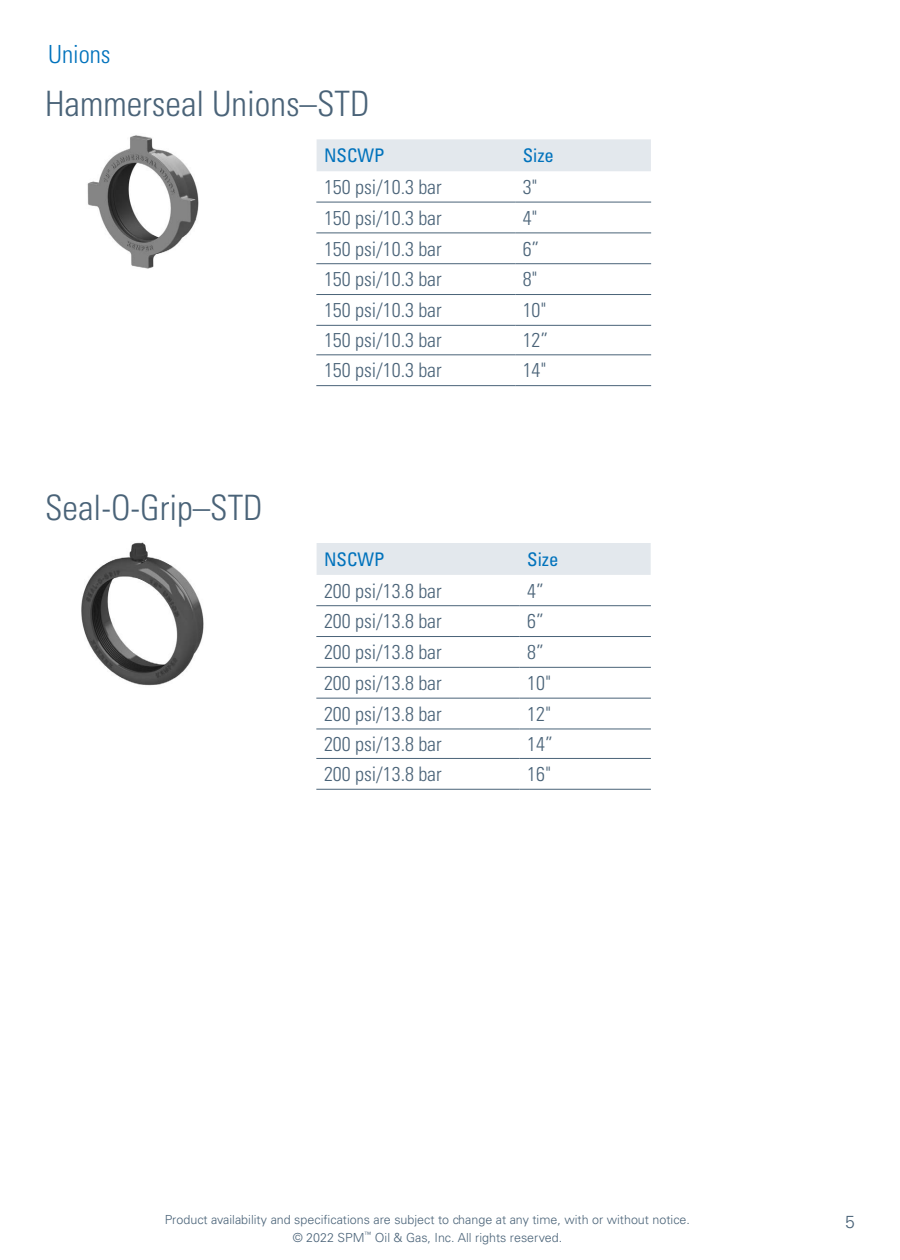
<style>
.page{position:relative;width:900px;height:1260px;background:#fff}
.page>*{position:absolute;margin:0;border:0;box-sizing:border-box;transform-origin:0 0}
.Product_Name-_14_16{font:300 condensed 35px "Univers LT Std";color:#4a6378}
.Product_name_-_10_12{font:300 condensed 25px "Univers LT Std";color:#0072bc}
.Kemper_Table_body_co{font:300 condensed 20px "Univers LT Std";color:#4a6378}
.Table_heading_-_10_1{font:condensed 18.75px "Univers LT Std";color:#0072bc}
.t1{font:300 17.5px "Univers LT Std";color:#4a6378}
.t2{font:300 12.5px "Univers LT Std";color:#4a6378}
</style>
<div class="page">
<img style="left:87px;top:135px;width:112px;height:134px">
<img style="left:81px;top:542px;width:123px;height:144px">
<div style="left:317px;top:139px;width:334px;height:32px;background:#e3e8ed"></div>
<hr style="left:316px;top:202px;width:199px;height:1px;background:#4a6378">
<hr style="left:515px;top:202px;width:136px;height:1px;background:#4a6378">
<hr style="left:316px;top:232px;width:199px;height:1px;background:#4a6378">
<hr style="left:515px;top:232px;width:136px;height:1px;background:#4a6378">
<hr style="left:316px;top:263px;width:199px;height:1px;background:#4a6378">
<hr style="left:515px;top:263px;width:136px;height:1px;background:#4a6378">
<hr style="left:316px;top:294px;width:199px;height:1px;background:#4a6378">
<hr style="left:515px;top:294px;width:136px;height:1px;background:#4a6378">
<hr style="left:316px;top:325px;width:199px;height:1px;background:#4a6378">
<hr style="left:515px;top:325px;width:136px;height:1px;background:#4a6378">
<hr style="left:316px;top:354px;width:199px;height:1px;background:#4a6378">
<hr style="left:515px;top:354px;width:136px;height:1px;background:#4a6378">
<hr style="left:316px;top:385px;width:199px;height:1px;background:#4a6378">
<hr style="left:515px;top:385px;width:136px;height:1px;background:#4a6378">
<div style="left:317px;top:543px;width:334px;height:32px;background:#e3e8ed"></div>
<hr style="left:316px;top:605px;width:204px;height:1px;background:#4a6378">
<hr style="left:520px;top:605px;width:131px;height:1px;background:#4a6378">
<hr style="left:316px;top:636px;width:204px;height:1px;background:#4a6378">
<hr style="left:520px;top:636px;width:131px;height:1px;background:#4a6378">
<hr style="left:316px;top:667px;width:204px;height:1px;background:#4a6378">
<hr style="left:520px;top:667px;width:131px;height:1px;background:#4a6378">
<hr style="left:316px;top:698px;width:204px;height:1px;background:#4a6378">
<hr style="left:520px;top:698px;width:131px;height:1px;background:#4a6378">
<hr style="left:316px;top:729px;width:204px;height:1px;background:#4a6378">
<hr style="left:520px;top:729px;width:131px;height:1px;background:#4a6378">
<hr style="left:316px;top:758px;width:204px;height:1px;background:#4a6378">
<hr style="left:520px;top:758px;width:131px;height:1px;background:#4a6378">
<hr style="left:316px;top:789px;width:204px;height:1px;background:#4a6378">
<hr style="left:520px;top:789px;width:131px;height:1px;background:#4a6378">
<p class="Product_name_-_10_12" style="left:48px;top:39px;width:64px">Unions</p>
<p class="Product_Name-_14_16" style="left:45px;top:82px;width:326px">Hammerseal Unions–STD</p>
<p class="Product_Name-_14_16" style="left:45px;top:486px;width:219px">Seal-O-Grip–STD</p>
<p class="Table_heading_-_10_1" style="left:324px;top:144px;width:62px">NSCWP</p>
<p class="Table_heading_-_10_1" style="left:523px;top:144px;width:33px">Size</p>
<p class="Kemper_Table_body_co" style="left:324px;top:175px;width:119px">150 psi/10.3 bar</p>
<p class="Kemper_Table_body_co" style="left:523px;top:175px;width:17px">3"</p>
<p class="Kemper_Table_body_co" style="left:324px;top:206px;width:119px">150 psi/10.3 bar</p>
<p class="Kemper_Table_body_co" style="left:523px;top:206px;width:17px">4"</p>
<p class="Kemper_Table_body_co" style="left:324px;top:236px;width:119px">150 psi/10.3 bar</p>
<p class="Kemper_Table_body_co" style="left:523px;top:236px;width:18px">6”</p>
<p class="Kemper_Table_body_co" style="left:324px;top:267px;width:119px">150 psi/10.3 bar</p>
<p class="Kemper_Table_body_co" style="left:523px;top:267px;width:17px">8"</p>
<p class="Kemper_Table_body_co" style="left:324px;top:298px;width:119px">150 psi/10.3 bar</p>
<p class="Kemper_Table_body_co" style="left:523px;top:298px;width:25px">10"</p>
<p class="Kemper_Table_body_co" style="left:324px;top:328px;width:119px">150 psi/10.3 bar</p>
<p class="Kemper_Table_body_co" style="left:523px;top:328px;width:27px">12”</p>
<p class="Kemper_Table_body_co" style="left:324px;top:358px;width:119px">150 psi/10.3 bar</p>
<p class="Kemper_Table_body_co" style="left:523px;top:358px;width:25px">14"</p>
<p class="Table_heading_-_10_1" style="left:324px;top:547px;width:62px">NSCWP</p>
<p class="Table_heading_-_10_1" style="left:527px;top:547px;width:33px">Size</p>
<p class="Kemper_Table_body_co" style="left:324px;top:578px;width:119px">200 psi/13.8 bar</p>
<p class="Kemper_Table_body_co" style="left:527px;top:578px;width:18px">4”</p>
<p class="Kemper_Table_body_co" style="left:324px;top:609px;width:119px">200 psi/13.8 bar</p>
<p class="Kemper_Table_body_co" style="left:527px;top:609px;width:18px">6”</p>
<p class="Kemper_Table_body_co" style="left:324px;top:640px;width:119px">200 psi/13.8 bar</p>
<p class="Kemper_Table_body_co" style="left:527px;top:640px;width:18px">8”</p>
<p class="Kemper_Table_body_co" style="left:324px;top:671px;width:119px">200 psi/13.8 bar</p>
<p class="Kemper_Table_body_co" style="left:527px;top:671px;width:25px">10"</p>
<p class="Kemper_Table_body_co" style="left:324px;top:702px;width:119px">200 psi/13.8 bar</p>
<p class="Kemper_Table_body_co" style="left:527px;top:702px;width:25px">12"</p>
<p class="Kemper_Table_body_co" style="left:324px;top:732px;width:119px">200 psi/13.8 bar</p>
<p class="Kemper_Table_body_co" style="left:527px;top:732px;width:27px">14”</p>
<p class="Kemper_Table_body_co" style="left:324px;top:762px;width:119px">200 psi/13.8 bar</p>
<p class="Kemper_Table_body_co" style="left:527px;top:762px;width:25px">16"</p>
<p class="t2" style="left:165px;top:1212px;width:527px">Product availability and specifications are subject to change at any time, with or without notice.</p>
<p class="t1" style="left:845px;top:1211px;width:11px">5</p>
<p class="t2" style="left:293px;top:1230px;width:271px">© 2022 SPM<sup>™</sup> Oil &amp; Gas, Inc. All rights reserved.</p>
</div>
